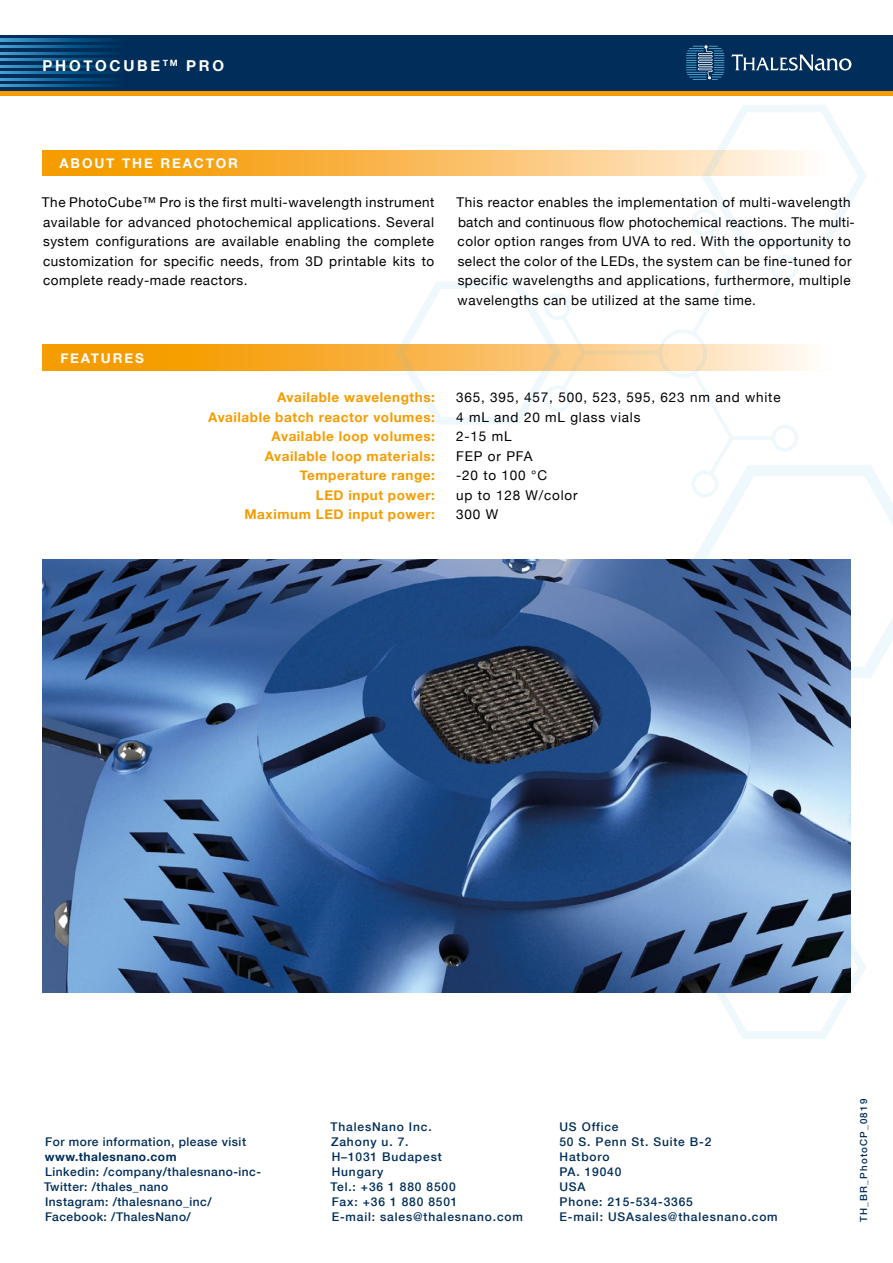
<style>
.page{position:relative;width:893px;height:1263px;background:#fff}
.page>*{position:absolute;margin:0;border:0;box-sizing:border-box;transform-origin:0 0}
.t1{font:700 15px "Helvetica Neue";letter-spacing:.18em;color:#fff}
.t2{font:13.5px/19.5px "Helvetica Neue";letter-spacing:.04em;color:#000;text-align:justify}
.t3{font:700 13.5px/19.5px "Helvetica Neue";letter-spacing:.04em;color:#f59c00;text-align:right}
.t4{font:13.5px/19.5px "Helvetica Neue";letter-spacing:.06em;color:#000}
.t5{font:700 13.5px "Helvetica Neue";letter-spacing:.14em;color:#fff}
.t6{font:500 12px/15px "Helvetica Neue";letter-spacing:.07em;color:#002d59}
.t7{font:500 12px/15px "Helvetica Neue";letter-spacing:.04em;color:#002d59}
.t8{font:700 12px "Helvetica Neue";letter-spacing:.04em;color:#002d59}
.t9{font:500 9.75px "Helvetica Neue";letter-spacing:.12em;color:#002d59}
</style>
<div class="page">
<svg style="left:43px;top:150px;width:614px;height:26px;background:#f9b547"></svg>
<svg style="left:43px;top:345px;width:614px;height:25px;background:#f7aa27"></svg>
<svg style="left:395px;top:281px;width:191px;height:143px"></svg>
<svg style="left:585px;top:351px;width:72px;height:4px"></svg>
<svg style="left:657px;top:105px;width:236px;height:934px"></svg>
<img style="left:43px;top:559px;width:807px;height:433px">
<div style="left:0;top:88px;width:893px;height:8px;background:#f59c00"></div>
<div style="left:0;top:35px;width:893px;height:56px;background:#002d59"></div>
<svg style="left:686px;top:45px;width:38px;height:35px"></svg>
<svg style="left:731px;top:54px;width:120px;height:17px"></svg>
<svg style="left:0;top:39px;width:114px;height:2px"></svg>
<svg style="left:0;top:45px;width:114px;height:3px"></svg>
<svg style="left:0;top:52px;width:114px;height:2px"></svg>
<svg style="left:0;top:59px;width:114px;height:2px"></svg>
<svg style="left:0;top:65px;width:114px;height:2px"></svg>
<svg style="left:0;top:72px;width:114px;height:2px"></svg>
<svg style="left:0;top:78px;width:114px;height:2px"></svg>
<svg style="left:0;top:85px;width:114px;height:2px"></svg>
<p class="t1" style="left:43px;top:54px;width:183px">photocube <sup>tm</sup> pro</p>
<p class="t5" style="left:59px;top:153px;width:23px">ABOUT</p>
<p class="t5" style="left:122px;top:153px;width:12px">THE</p>
<p class="t5" style="left:160px;top:153px;width:46px">REACTOR</p>
<p class="t2" style="left:42px;top:193px;width:394px">The PhotoCube™ Pro is the first multi-wavelength instrument available for advanced photochemical applications. Several system configurations are available enabling the complete customization for specific needs, from 3D printable kits to complete ready-made reactors.</p>
<p class="t5" style="left:60px;top:348px;width:85px">Features</p>
<p class="t2" style="left:456px;top:193px;width:398px;text-align:left">This reactor enables the implementation of multi-wavelength batch and continuous flow photochemical reactions. The multi&shy;color option ranges from UVA to red. With the opportunity to select the color of the LEDs, the system can be fine-tuned for specific wavelengths and applications, furthermore, multiple wavelengths can be utilized at the same time.</p>
<p class="t3" style="left:208px;top:388px;width:228px">Available wavelengths:<br>Available batch reactor volumes:<br>Available loop volumes:<br>Available loop materials:<br>Temperature range:<br>LED input power:<br>Maximum LED input power:</p>
<p class="t4" style="left:456px;top:388px;width:326px">365, 395, 457, 500, 523, 595, 623 nm and white<br>4 mL and 20 mL glass vials<br>2-15 mL<br>FEP or PFA<br>-20 to 100 °C<br>up to 128 W/color<br>300 W</p>
<p class="t7" style="left:45px;top:1133px;width:202px">For more information, please visit</p>
<p class="t8" style="left:45px;top:1147px;width:133px">www.thalesnano.com</p>
<p class="t7" style="left:44px;top:1163px;width:219px">Linkedin: /company/thalesnano-inc-<br>Twitter: /thales_nano<br>Instagram: /thalesnano_inc/<br>Facebook: /ThalesNano/</p>
<p class="t6" style="left:331px;top:1118px;width:194px">ThalesNano Inc.<br>Zahony u. 7.<br>H–1031 Budapest<br>Hungary<br>Tel.: +36 1 880 8500<br>Fax: +36 1 880 8501<br>E-mail: sales@thalesnano.com</p>
<p class="t6" style="left:559px;top:1118px;width:220px">US Office<br>50 S. Penn St. Suite B-2<br>Hatboro<br>PA. 19040<br>USA<br>Phone: 215-534-3365<br>E-mail: USAsales@thalesnano.com</p>
<p class="t9" style="left:856px;top:1222px;width:125px;rotate:-90deg">TH_BR_PhotoCP_0819</p>
</div>
